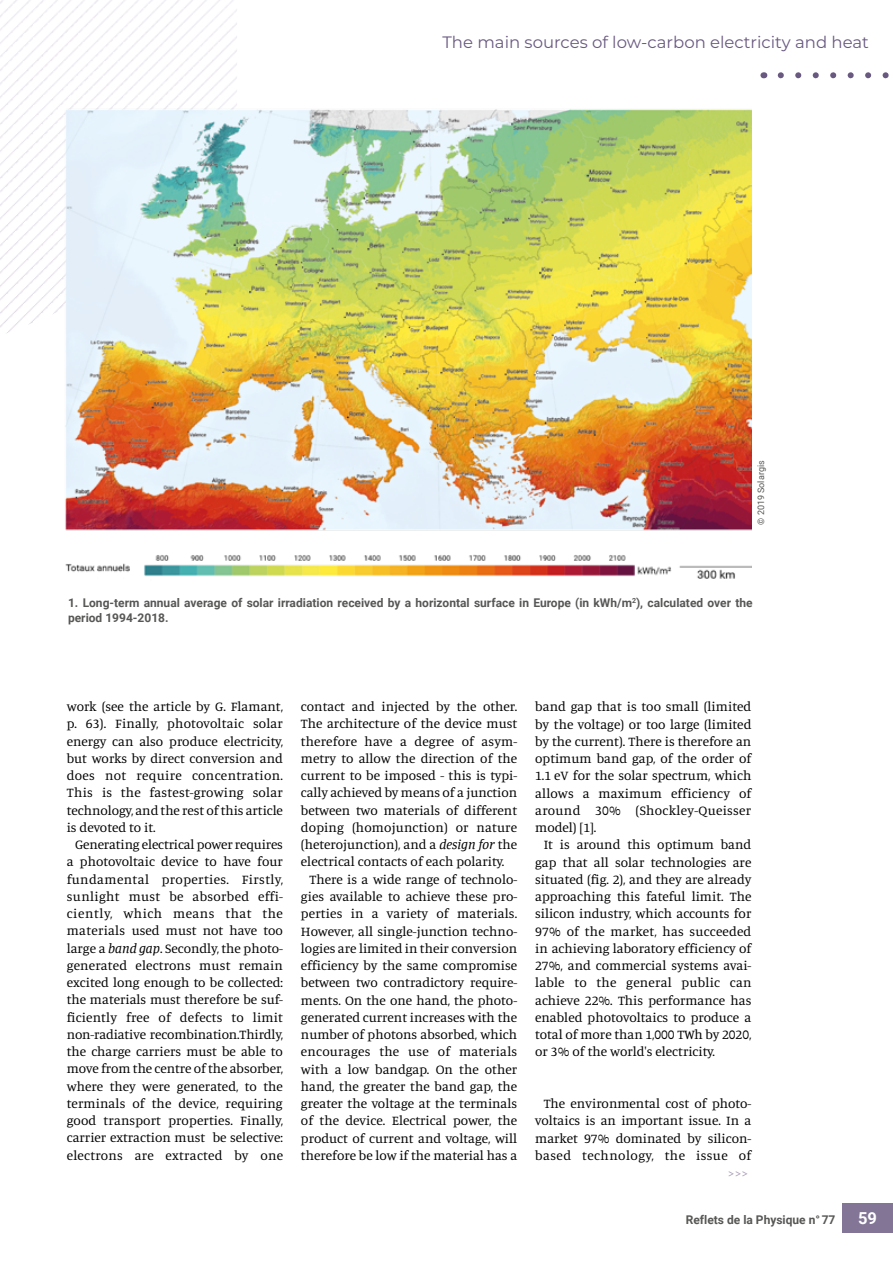
<style>
.page{position:relative;width:893px;height:1263px;background:#fff}
.page>*{position:absolute;margin:0;border:0;box-sizing:border-box;transform-origin:0 0}
.t1{font:16.5px "Montserrat";color:#695981}
.t2{font:700 16.5px "Roboto";color:#fff}
.t3{font:13.5px/17.2px "Manuale";color:#000;text-align:justify}
.t4{font:13.5px "Manuale";color:#a79cb5}
.t5{font:700 12px/15px "Roboto";color:#575756}
.t6{font:9px "Roboto";color:#575756}
.s1{font-style:italic}
</style>
<div class="page">
<img style="left:0;top:0;width:237px;height:333px">
<svg style="left:781px;top:72px;width:108px;height:6px"></svg>
<div style="left:842px;top:1203px;width:51px;height:30px;background:#827596"></div>
<img style="left:61px;top:102px;width:690px;height:477px">
<p class="t1" style="left:442px;top:31px;width:428px">The main sources of low-carbon electricity and heat</p>
<p class="t6" style="left:755px;top:525px;width:66px;rotate:-90deg">© 2019 Solargis</p>
<p class="t5" style="left:68px;top:595px;width:686px">1. Long-term annual average of solar irradiation received by a horizontal surface in Europe (in kWh/m<sup>2</sup>), calculated over the period 1994-2018.</p>
<p class="t3" style="left:67px;top:697px;width:218px">work (see the article by G. Flamant, p. 63). Finally, photovoltaic solar energy can also produce electricity, but works by direct conversion and does not require concentration.<br>This is the fastest-growing solar technology, and the rest of this article is devoted to it.</p>
<p class="t3" style="left:67px;top:835px;width:218px;text-indent:9px">Generating electrical power requires a photovoltaic device to have four fundamental properties. Firstly, sunlight must be absorbed effi&shy;ciently, which means that the materials used must not have too large a <span class="s1">band gap</span>. Secondly, the photo&shy;generated electrons must remain excited long enough to be collected: the materials must therefore be suf&shy;ficiently free of defects to limit non-radiative recombination.Thirdly, the charge carriers must be able to move from the centre of the absorber, where they were generated, to the terminals of the device, requiring good transport properties. Finally, carrier extraction must be selective: electrons are extracted by one</p>
<p class="t3" style="left:301px;top:697px;width:218px">contact and injected by the other.</p>
<p class="t3" style="left:301px;top:715px;width:218px">The architecture of the device must</p>
<p class="t3" style="left:301px;top:732px;width:217px">therefore have a degree of asym-</p>
<p class="t3" style="left:301px;top:749px;width:218px">metry to allow the direction of the</p>
<p class="t3" style="left:301px;top:766px;width:218px">current to be imposed - this is typi-</p>
<p class="t3" style="left:301px;top:784px;width:218px">cally achieved by means of a junction</p>
<p class="t3" style="left:301px;top:801px;width:218px">between two materials of different</p>
<p class="t3" style="left:301px;top:818px;width:218px">doping (homojunction) or nature</p>
<p class="t3" style="left:301px;top:835px;width:218px">(heterojunction), and a <span class="s1">design for</span> the</p>
<p class="t3" style="left:301px;top:853px;width:205px">electrical contacts of each polarity.</p>
<p class="t3" style="left:309px;top:870px;width:209px">There is a wide range of technolo-</p>
<p class="t3" style="left:301px;top:887px;width:218px">gies available to achieve these pro-</p>
<p class="t3" style="left:301px;top:904px;width:218px">perties in a variety of materials.</p>
<p class="t3" style="left:301px;top:922px;width:218px">However, all single-junction techno-</p>
<p class="t3" style="left:301px;top:939px;width:218px">logies are limited in their conversion</p>
<p class="t3" style="left:301px;top:956px;width:218px">efficiency by the same compromise</p>
<p class="t3" style="left:301px;top:974px;width:218px">between two contradictory require-</p>
<p class="t3" style="left:301px;top:991px;width:217px">ments. On the one hand, the photo-</p>
<p class="t3" style="left:301px;top:1008px;width:218px">generated current increases with the</p>
<p class="t3" style="left:301px;top:1025px;width:218px">number of photons absorbed, which</p>
<p class="t3" style="left:301px;top:1043px;width:218px">encourages the use of materials</p>
<p class="t3" style="left:301px;top:1060px;width:218px">with a low bandgap. On the other</p>
<p class="t3" style="left:301px;top:1077px;width:218px">hand, the greater the band gap, the</p>
<p class="t3" style="left:301px;top:1094px;width:218px">greater the voltage at the terminals</p>
<p class="t3" style="left:301px;top:1112px;width:218px">of the device. Electrical power, the</p>
<p class="t3" style="left:301px;top:1129px;width:218px">product of current and voltage, will</p>
<p class="t3" style="left:301px;top:1146px;width:218px">therefore be low if the material has a</p>
<p class="t3" style="left:535px;top:698px;width:218px">band gap that is too small (limited by the voltage) or too large (limited by the current). There is therefore an optimum band gap, of the order of 1.1 eV for the solar spectrum, which allows a maximum efficiency of around 30% (Shockley-Queisser model) [1].</p>
<p class="t3" style="left:535px;top:836px;width:218px;text-indent:9px">It is around this optimum band gap that all solar technologies are situated (fig. 2), and they are already approaching this fateful limit. The silicon industry, which accounts for 97% of the market, has succeeded in achieving laboratory efficiency of 27%, and commercial systems avai&shy;lable to the general public can achieve 22%. This performance has enabled photovoltaics to produce a total of more than 1,000 TWh by 2020, or 3% of the world's electricity.</p>
<p class="t3" style="left:535px;top:1094px;width:218px;text-indent:9px">The environmental cost of photo&shy;voltaics is an important issue. In a market 97% dominated by silicon&shy;based technology, the issue of</p>
<p class="t4" style="left:728px;top:1165px;width:22px">&gt;&gt;&gt;</p>
<p class="t5" style="left:686px;top:1212px;width:151px">Reflets de la Physique n° 77</p>
<p class="t2" style="left:858px;top:1207px;width:20px">59</p>
</div>
